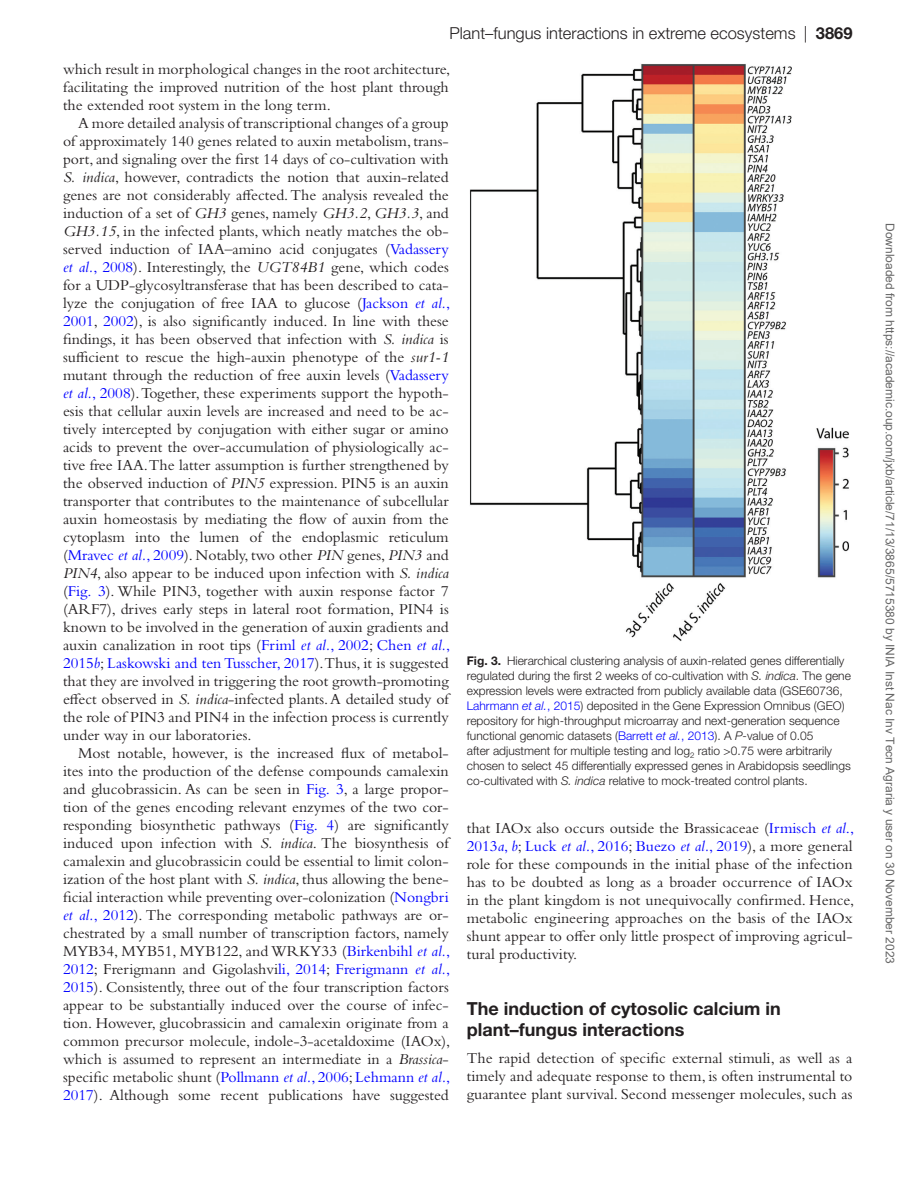
<style>
.page{position:relative;width:919px;height:1187px;background:#fff}
.page>*{position:absolute;margin:0;border:0;box-sizing:border-box;transform-origin:0 0}
.t1{font:700 18px/21px "Helvetica Neue LT Std";color:#231f20}
.t2{font:300 16.5px "Helvetica Neue LT Std";color:#231f20}
.t3{font:15.75px/18px "Bembo Std";color:#231f20;text-align:justify}
.t4{font:300 12px/15px "Helvetica Neue LT Std";color:#231f20}
.t5{font:12px "Arial";color:#666}
.s1{font-weight:700}
.s2{font-style:italic}
.s3{color:#00f}
.s4{font-style:italic;color:#00f}
</style>
<div class="page">
<img style="left:470px;top:64px;width:379px;height:577px">
<p class="t2" style="left:449px;top:23px;width:404px">Plant–fungus interactions in extreme ecosystems | <span class="s1">3869</span></p>
<p class="t3" style="left:63px;top:59px;width:389px">which result in morphological changes in the root architecture, facilitating the improved nutrition of the host plant through the extended root system in the long term.</p>
<p class="t3" style="left:63px;top:113px;width:389px;text-indent:15px">A more detailed analysis of transcriptional changes of a group of approximately 140 genes related to auxin metabolism, trans&shy;port, and signaling over the first 14 days of co-cultivation with <span class="s2">S. indica</span>, however, contradicts the notion that auxin-related genes are not considerably affected. The analysis revealed the induction of a set of <span class="s2">GH3</span> genes, namely <span class="s2">GH3.2</span>, <span class="s2">GH3.3</span>, and <span class="s2">GH3.15</span>, in the infected plants, which neatly matches the ob&shy;served induction of IAA–amino acid conjugates (<span class="s3">Vadassery </span><span class="s4">et al.</span><span class="s3">, 2008</span>). Interestingly, the <span class="s2">UGT84B1</span> gene, which codes for a UDP-glycosyltransferase that has been described to cata&shy;lyze the conjugation of free IAA to glucose (<span class="s3">Jackson</span> <span class="s4">et al.</span><span class="s3">, 2001</span>, <span class="s3">2002</span>), is also significantly induced. In line with these findings, it has been observed that infection with <span class="s2">S. indica</span> is sufficient to rescue the high-auxin phenotype of the <span class="s2">sur1-1 </span>mutant through the reduction of free auxin levels (<span class="s3">Vadassery </span><span class="s4">et al.</span><span class="s3">, 2008</span>). Together, these experiments support the hypoth&shy;esis that cellular auxin levels are increased and need to be ac&shy;tively intercepted by conjugation with either sugar or amino acids to prevent the over-accumulation of physiologically ac&shy;tive free IAA. The latter assumption is further strengthened by the observed induction of <span class="s2">PIN5</span> expression. PIN5 is an auxin transporter that contributes to the maintenance of subcellular auxin homeostasis by mediating the flow of auxin from the cytoplasm into the lumen of the endoplasmic reticulum (<span class="s3">Mravec</span> <span class="s4">et al.</span><span class="s3">, 2009</span>). Notably, two other <span class="s2">PIN</span> genes, <span class="s2">PIN3</span> and <span class="s2">PIN4</span>, also appear to be induced upon infection with <span class="s2">S. indica </span>(<span class="s3">Fig. 3</span>). While PIN3, together with auxin response factor 7 (ARF7), drives early steps in lateral root formation, PIN4 is known to be involved in the generation of auxin gradients and auxin canalization in root tips (<span class="s3">Friml</span> <span class="s4">et al.</span><span class="s3">, 2002</span>; <span class="s3">Chen</span> <span class="s4">et al.</span><span class="s3">, 2015</span><span class="s4">b</span>; <span class="s3">Laskowski and ten Tusscher, 2017</span>).Thus, it is suggested that they are involved in triggering the root growth-promoting effect observed in <span class="s2">S. indica</span>-infected plants. A detailed study of the role of PIN3 and PIN4 in the infection process is currently under way in our laboratories.</p>
<p class="t3" style="left:63px;top:743px;width:389px;text-indent:15px">Most notable, however, is the increased flux of metabol&shy;ites into the production of the defense compounds camalexin and glucobrassicin. As can be seen in <span class="s3">Fig. 3</span>, a large propor&shy;tion of the genes encoding relevant enzymes of the two cor&shy;responding biosynthetic pathways (<span class="s3">Fig. 4</span>) are significantly induced upon infection with <span class="s2">S. indica</span>. The biosynthesis of camalexin and glucobrassicin could be essential to limit colon&shy;ization of the host plant with <span class="s2">S. indica</span>, thus allowing the bene&shy;ficial interaction while preventing over-colonization (<span class="s3">Nongbri </span><span class="s4">et al.</span><span class="s3">, 2012</span>). The corresponding metabolic pathways are or&shy;chestrated by a small number of transcription factors, namely MYB34, MYB51, MYB122, and WRKY33 (<span class="s3">Birkenbihl</span> <span class="s4">et al.</span><span class="s3">, 2012</span>; Frerigmann and Gigolashvi<span class="s3">li, 2014</span>; <span class="s3">Frerigmann</span> <span class="s4">et al.</span><span class="s3">, 2015</span>). Consistently, three out of the four transcription factors appear to be substantially induced over the course of infec&shy;tion. However, glucobrassicin and camalexin originate from a common precursor molecule, indole-3-acetaldoxime (IAOx), which is assumed to represent an intermediate in a <span class="s2">Brassica&shy;</span>specific metabolic shunt (<span class="s3">Pollmann</span> <span class="s4">et al.</span><span class="s3">, 2006</span>; <span class="s3">Lehmann</span> <span class="s4">et al.</span><span class="s3">, 2017</span>). Although some recent publications have suggested</p>
<p class="t4" style="left:467px;top:653px;width:385px"><span class="s1">Fig. 3.</span> Hierarchical clustering analysis of auxin-related genes differentially regulated during the first 2 weeks of co-cultivation with <span class="s2">S. indica</span>. The gene expression levels were extracted from publicly available data (GSE60736, <span class="s3">Lahrmann</span> <span class="s4">et al.</span><span class="s3">, 2015</span>) deposited in the Gene Expression Omnibus (GEO) repository for high-throughput microarray and next-generation sequence functional genomic datasets (<span class="s3">Barrett</span> <span class="s4">et al.</span><span class="s3">, 2013</span>). A <span class="s2">P</span>-value of 0.05<br>after adjustment for multiple testing and log<sub>2</sub> ratio &gt;0.75 were arbitrarily chosen to select 45 differentially expressed genes in Arabidopsis seedlings co-cultivated with <span class="s2">S. indica</span> relative to mock-treated control plants.</p>
<p class="t3" style="left:467px;top:818px;width:389px">that IAOx also occurs outside the Brassicaceae (<span class="s3">Irmisch</span> <span class="s4">et al</span><span class="s3">., 2013</span><span class="s4">a</span><span class="s3">,</span> <span class="s4">b</span>; <span class="s3">Luck</span> <span class="s4">et al.</span><span class="s3">, 2016</span>; <span class="s3">Buezo</span> <span class="s4">et al.</span><span class="s3">, 2019</span>), a more general role for these compounds in the initial phase of the infection has to be doubted as long as a broader occurrence of IAOx in the plant kingdom is not unequivocally confirmed. Hence, metabolic engineering approaches on the basis of the IAOx shunt appear to offer only little prospect of improving agricul&shy;tural productivity.</p>
<p class="t1" style="left:466px;top:997px;width:315px">The induction of cytosolic calcium in plant–fungus interactions</p>
<p class="t3" style="left:466px;top:1049px;width:387px">The rapid detection of specific external stimuli, as well as a timely and adequate response to them, is often instrumental to guarantee plant survival. Second messenger molecules, such as</p>
<p class="t5" style="left:894px;top:223px;width:742px;rotate:90deg">Downloaded from https://academic.oup.com/jxb/article/71/13/3865/5715380 by INIA Inst Nac Inv Tecn Agraria y user on 30 November 2023</p>
</div>
